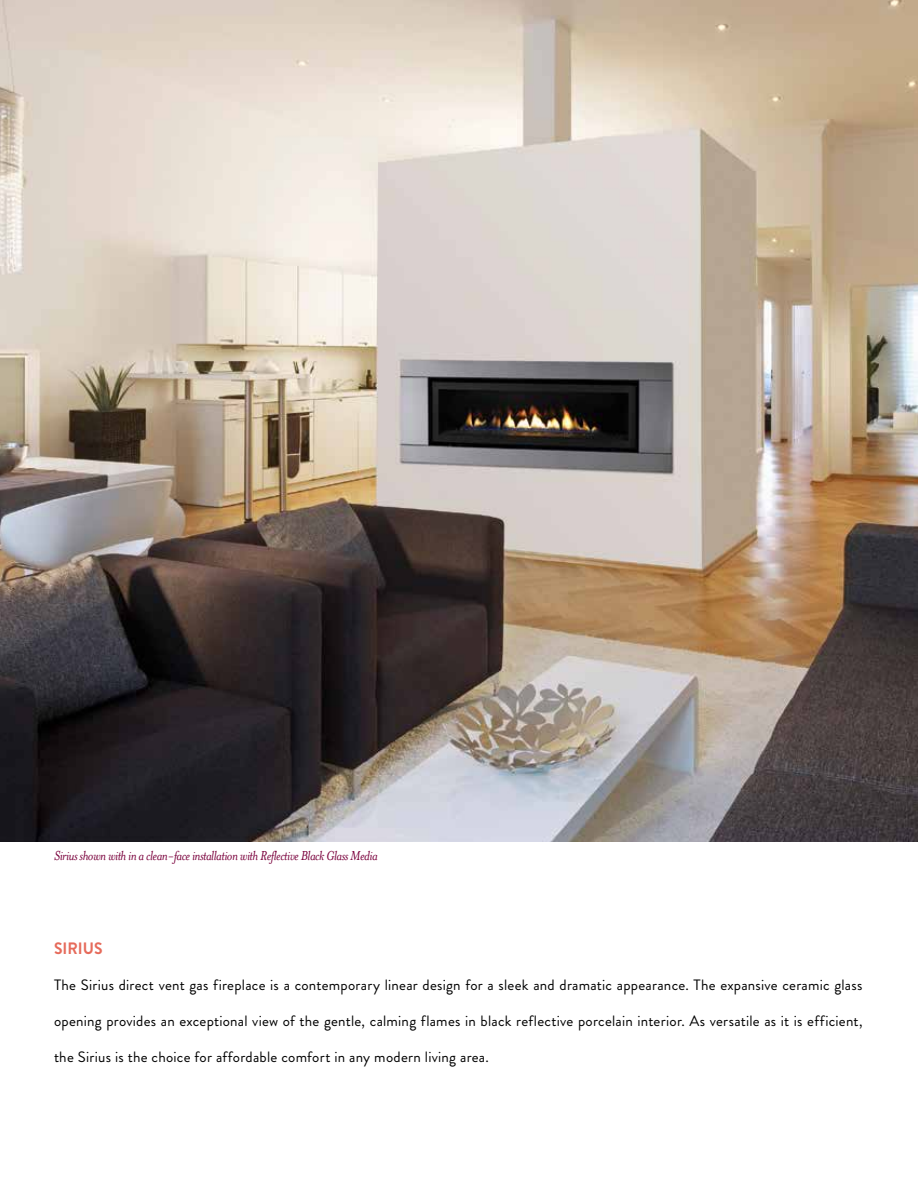
<style>
.page{position:relative;width:918px;height:1188px;background:#fff}
.page>*{position:absolute;margin:0;border:0;box-sizing:border-box;transform-origin:0 0}
.t1{font:700 16.5px "Brandon Grotesque";color:#e66b5b;scale:.95 1}
.t2{font:15px "Brandon Grotesque";letter-spacing:.015em;color:#000}
.t3{font:italic 15px "Mrs Eaves";letter-spacing:-.035em;color:#7a003c}
</style>
<div class="page">
<img style="left:0;top:0;width:918px;height:841px">
<p class="t3" style="left:54px;top:847px;width:325px">Sirius shown with in a clean-face installation with Reflective Black Glass Media</p>
<p class="t1" style="left:54px;top:937px;width:53px">SIRIUS</p>
<p class="t2" style="left:54px;top:975px;width:810px">The Sirius direct vent gas fireplace is a contemporary linear design for a sleek and dramatic appearance. The expansive ceramic glass</p>
<p class="t2" style="left:54px;top:1011px;width:810px">opening provides an exceptional view of the gentle, calming flames in black reflective porcelain interior. As versatile as it is efficient,</p>
<p class="t2" style="left:54px;top:1047px;width:436px">the Sirius is the choice for affordable comfort in any modern living area.</p>
</div>
